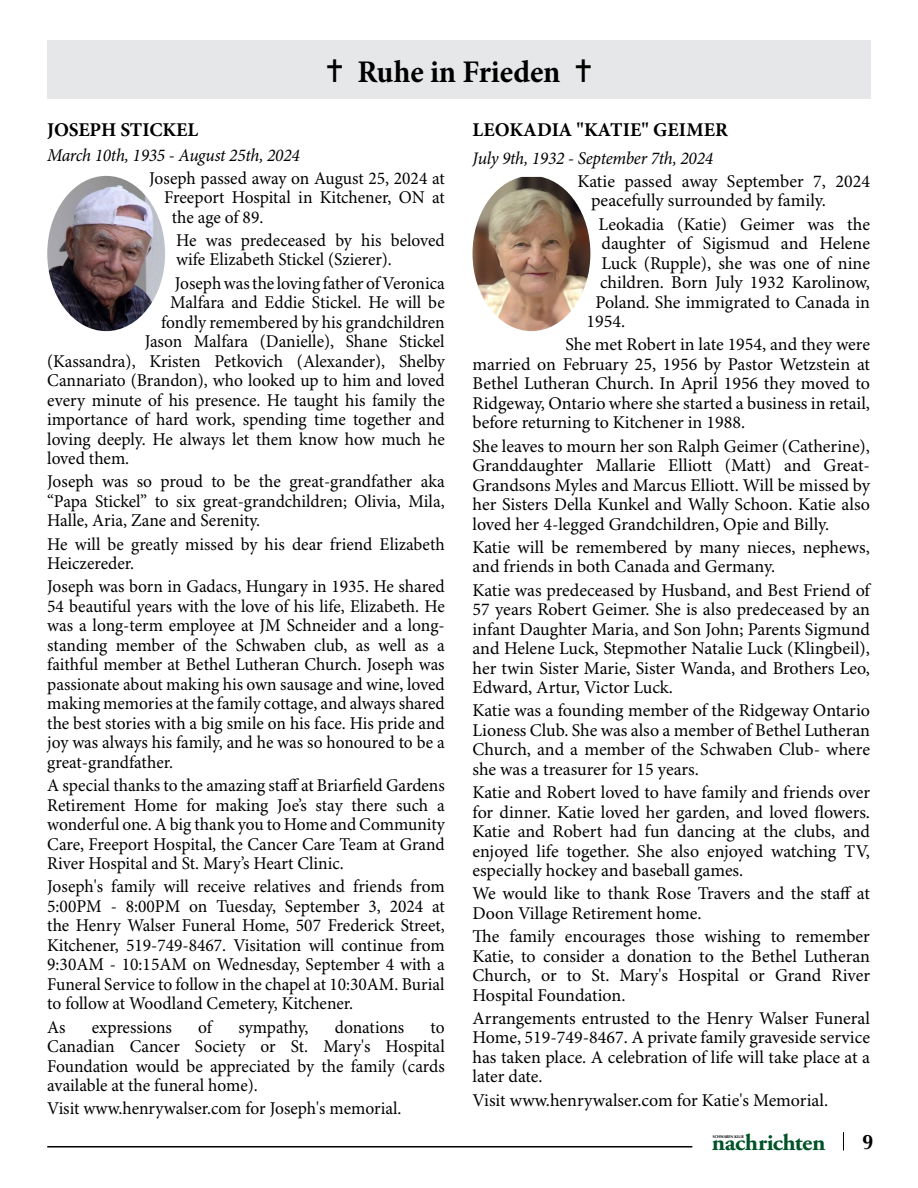
<style>
.page{position:relative;width:918px;height:1188px;background:#fff}
.page>*{position:absolute;margin:0;border:0;box-sizing:border-box;transform-origin:0 0}
.t1{font:700 31.5px "Minion Pro";letter-spacing:-.005em;color:#000}
.t2{font:700 23.25px "Adobe Garamond Pro";letter-spacing:-.02em;color:#005327;scale:1.05 1}
.t3{font:700 21px "Optima";color:#000;scale:.95 1}
.t4{font:700 19.5px "Minion Pro";letter-spacing:-.005em;color:#000}
.t5{font:18px/19.5px "Minion Pro";color:#000;text-align:justify}
.t6{font:italic 18px "Minion Pro";letter-spacing:-.01em;color:#000}
.t7{font:700 4.05px "Optima";letter-spacing:-.015em;color:#000;scale:.95 1}
.s1{font-style:italic;font-size:17.7px}
.s2{font-style:italic}
</style>
<div class="page">
<hr style="left:47px;top:1146px;width:645px;height:2px;background:#000">
<div style="left:47px;top:40px;width:824px;height:59px;background:#e6e7e8"></div>
<img style="left:47px;top:176px;width:118px;height:155px">
<img style="left:472px;top:177px;width:118px;height:154px">
<svg style="left:843px;top:1132px;width:1px;height:18px"></svg>
<h1 class="t1" style="left:357px;top:53px;width:205px">Ruhe in Frieden</h1>
<p class="t4" style="left:47px;top:119px;width:152px">JOSEPH STICKEL</p>
<p class="t6" style="left:47px;top:144px;width:254px">March 10th, 1935 - August 25th, 2024</p>
<p class="t5" style="left:149px;top:169px;width:297px">Joseph passed away on August 25, 2024 at</p>
<p class="t5" style="left:164px;top:188px;width:282px">Freeport Hospital in Kitchener, ON at</p>
<p class="t5" style="left:172px;top:208px;width:93px">the age of 89.</p>
<p class="t5" style="left:176px;top:231px;width:270px">He was predeceased by his beloved wife Elizabeth Stickel (Szierer).</p>
<p class="t5" style="left:175px;top:274px;width:272px">Joseph was the loving father of Veronica</p>
<p class="t5" style="left:170px;top:293px;width:276px">Malfara and Eddie Stickel. He will be</p>
<p class="t5" style="left:161px;top:313px;width:285px">fondly remembered by his grandchildren</p>
<p class="t5" style="left:145px;top:332px;width:301px">Jason Malfara (Danielle), Shane Stickel</p>
<p class="t5" style="left:47px;top:352px;width:399px">(Kassandra), Kristen Petkovich (Alexander), Shelby</p>
<p class="t5" style="left:47px;top:371px;width:399px">Cannariato (Brandon), who looked up to him and loved</p>
<p class="t5" style="left:47px;top:391px;width:399px">every minute of his presence. He taught his family the</p>
<p class="t5" style="left:47px;top:410px;width:399px">importance of hard work, spending time together and</p>
<p class="t5" style="left:47px;top:430px;width:399px">loving deeply. He always let them know how much he</p>
<p class="t5" style="left:47px;top:449px;width:84px">loved them.</p>
<p class="t5" style="left:47px;top:473px;width:399px">Joseph was so proud to be the great-grandfather aka “Papa Stickel” to six great-grandchildren; Olivia, Mila, Halle, Aria, Zane and Serenity.</p>
<p class="t5" style="left:47px;top:535px;width:399px">He will be greatly missed by his dear friend Elizabeth<br>Heiczereder.</p>
<p class="t5" style="left:47px;top:578px;width:399px">Joseph was born in Gadacs, Hungary in 1935. He shared 54 beautiful years with the love of his life, Elizabeth. He was a long-term employee at JM Schneider and a long&shy;standing member of the Schwaben club, as well as a faithful member at Bethel Lutheran Church. Joseph was passionate about making his own sausage and wine, loved making memories at the family cottage, and always shared the best stories with a big smile on his face. His pride and joy was always his family, and he was so honoured to be a great-grandfather.</p>
<p class="t5" style="left:47px;top:776px;width:399px">A special thanks to the amazing staff at Briarfield Gardens Retirement Home for making Joe’s stay there such a wonderful one. A big thank you to Home and Community Care, Freeport Hospital, the Cancer Care Team at Grand River Hospital and St. Mary’s Heart Clinic.</p>
<p class="t5" style="left:47px;top:878px;width:399px">Joseph's family will receive relatives and friends from 5:00PM - 8:00PM on Tuesday, September 3, 2024 at the Henry Walser Funeral Home, 507 Frederick Street, Kitchener, 519-749-8467. Visitation will continue from 9:30AM - 10:15AM on Wednesday, September 4 with a Funeral Service to follow in the chapel at 10:30AM. Burial to follow at Woodland Cemetery, Kitchener.</p>
<p class="t5" style="left:47px;top:1018px;width:20px">As</p>
<p class="t5" style="left:92px;top:1018px;width:82px">expressions</p>
<p class="t5" style="left:198px;top:1018px;width:15px">of</p>
<p class="t5" style="left:239px;top:1018px;width:72px">sympathy,</p>
<p class="t5" style="left:335px;top:1018px;width:71px">donations</p>
<p class="t5" style="left:47px;top:1018px;width:399px;text-indent:383px">to Canadian Cancer Society or St. Mary's Hospital Foundation would be appreciated by the family (cards available at the funeral home).</p>
<p class="t5" style="left:47px;top:1100px;width:356px">Visit www.henrywalser.com for Joseph's memorial.</p>
<p class="t4" style="left:473px;top:119px;width:257px">LEOKADIA "KATIE" GEIMER</p>
<p class="t5" style="left:578px;top:147px;width:294px;line-height:23.2px;text-indent:-105px"><span class="s1">J</span><span class="s2">uly 9th, 1932 - September 7th, 2024<br></span>Katie passed away September 7, 2024</p>
<p class="t5" style="left:599px;top:190px;width:273px;line-height:23.2px;text-indent:-8px">peacefully surrounded by family.<br>Leokadia (Katie) Geimer was the</p>
<p class="t5" style="left:602px;top:234px;width:270px">daughter of Sigismud and Helene</p>
<p class="t5" style="left:602px;top:254px;width:270px">Luck (Rupple), she was one of nine</p>
<p class="t5" style="left:600px;top:273px;width:272px">children. Born July 1932 Karolinow,</p>
<p class="t5" style="left:596px;top:293px;width:276px">Poland. She immigrated to Canada in</p>
<p class="t5" style="left:587px;top:312px;width:40px">1954.</p>
<p class="t5" style="left:473px;top:336px;width:399px;text-indent:93px">She met Robert in late 1954, and they were married on February 25, 1956 by Pastor Wetzstein at Bethel Lutheran Church. In April 1956 they moved to Ridgeway, Ontario where she started a business in retail, before returning to Kitchener in 1988.</p>
<p class="t5" style="left:473px;top:437px;width:399px">She leaves to mourn her son Ralph Geimer (Catherine), Granddaughter Mallarie Elliott (Matt) and Great-Grandsons Myles and Marcus Elliott. Will be missed by her Sisters Della Kunkel and Wally Schoon. Katie also loved her 4-legged Grandchildren, Opie and Billy.</p>
<p class="t5" style="left:473px;top:538px;width:399px">Katie will be remembered by many nieces, nephews, and friends in both Canada and Germany.</p>
<p class="t5" style="left:473px;top:581px;width:399px">Katie was predeceased by Husband, and Best Friend of 57 years Robert Geimer. She is also predeceased by an infant Daughter Maria, and Son John; Parents Sigmund and Helene Luck, Stepmother Natalie Luck (Klingbeil), her twin Sister Marie, Sister Wanda, and Brothers Leo, Edward, Artur, Victor Luck.</p>
<p class="t5" style="left:473px;top:702px;width:399px">Katie was a founding member of the Ridgeway Ontario Lioness Club. She was also a member of Bethel Lutheran Church, and a member of the Schwaben Club- where she was a treasurer for 15 years.</p>
<p class="t5" style="left:473px;top:783px;width:399px">Katie and Robert loved to have family and friends over for dinner. Katie loved her garden, and loved flowers.<br>Katie and Robert had fun dancing at the clubs, and enjoyed life together. She also enjoyed watching TV, especially hockey and baseball games.</p>
<p class="t5" style="left:473px;top:885px;width:399px">We would like to thank Rose Travers and the staff at<br>Doon Village Retirement home.</p>
<p class="t5" style="left:473px;top:927px;width:399px">The family encourages those wishing to remember Katie, to consider a donation to the Bethel Lutheran Church, or to St. Mary's Hospital or Grand River Hospital Foundation.</p>
<p class="t5" style="left:473px;top:1009px;width:399px">Arrangements entrusted to the Henry Walser Funeral Home, 519-749-8467. A private family graveside service has taken place. A celebration of life will take place at a later date.</p>
<p class="t5" style="left:473px;top:1091px;width:357px">Visit www.henrywalser.com for Katie's Memorial.</p>
<p class="t2" style="left:712px;top:1129px;width:110px">nachrichten</p>
<p class="t3" style="left:863px;top:1130px;width:13px">9</p>
<p class="t7" style="left:713px;top:1134px;width:34px">SCHWABEN KLUB</p>
</div>
